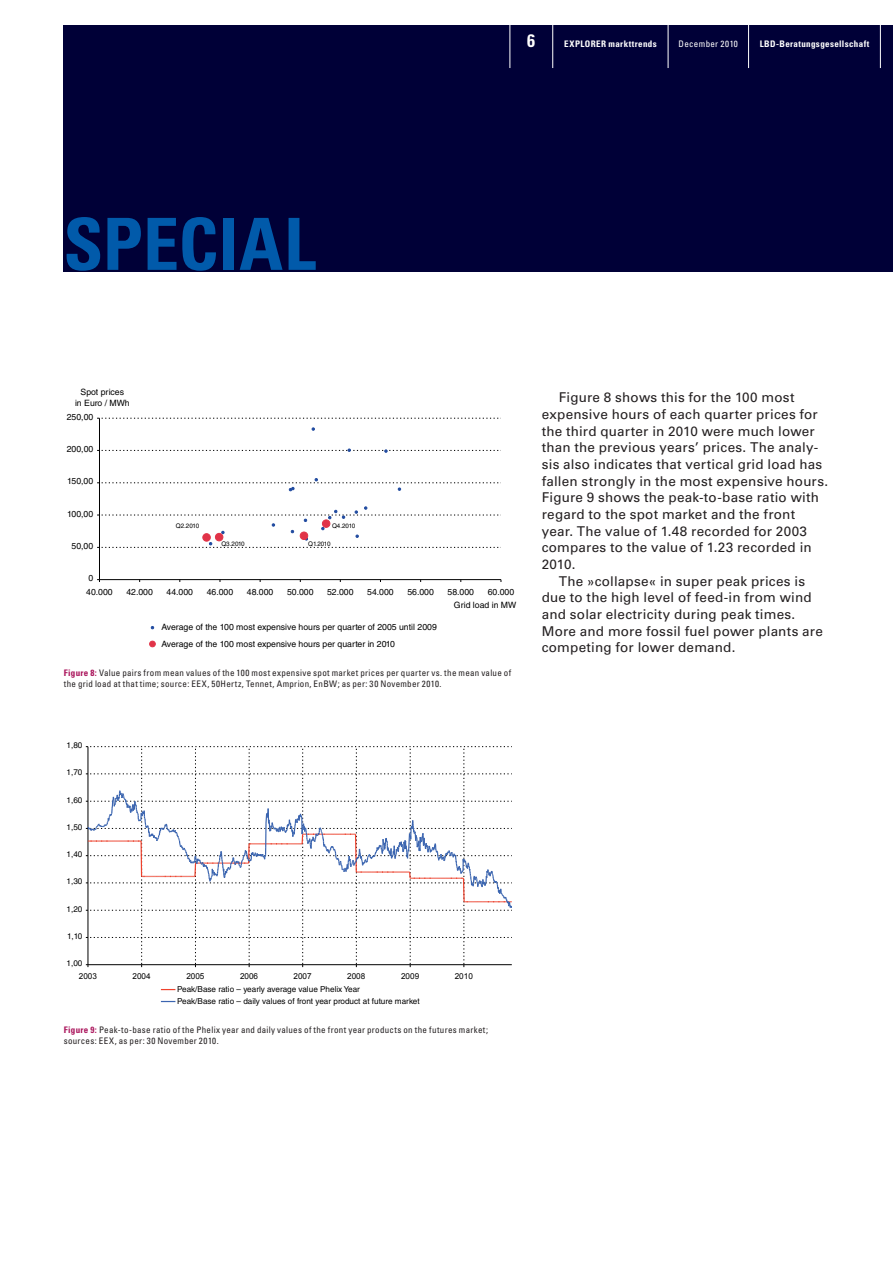
<style>
.page{position:relative;width:893px;height:1263px;background:#fff}
.page>*{position:absolute;margin:0;border:0;box-sizing:border-box;transform-origin:0 0}
.t1{font:700 condensed 72px "Univers LT";color:#015aaa}
.t2{font:700 condensed 18px "Univers LT";color:#fff}
._01_Fließtext{font:13.5px/16.6px "Univers LT";letter-spacing:.015em;color:#231f20}
._02_Erläuterung_Graf{font:condensed 9px/10.8px "Univers LT";letter-spacing:.03em;color:#231f20}
.t3{font:700 condensed 9px "Univers LT";letter-spacing:.045em;color:#fff}
.t4{font:condensed 9px "Univers LT";letter-spacing:.035em;color:#fff}
.t5{font:8.7px/13px "Helvetica LT Std";color:#000;text-align:right}
.t6{font:8.1px/12px "Helvetica LT Std";color:#000}
.t7{font:8.1px "Arial";color:#000}
.t8{font:6.3px "Helvetica LT Std";letter-spacing:-.025em;color:#000}
.s1{font-weight:700;color:#a91159}
</style>
<div class="page">
<div style="left:63px;top:26px;width:830px;height:246px;background:#000037"></div>
<hr style="left:510px;top:0;width:1px;height:68px;background:#fff">
<hr style="left:668px;top:0;width:1px;height:68px;background:#fff">
<hr style="left:748px;top:0;width:1px;height:68px;background:#fff">
<hr style="left:880px;top:0;width:1px;height:68px;background:#fff">
<hr style="left:552px;top:0;width:1px;height:68px;background:#fff">
<hr style="left:99px;top:418px;width:1px;height:162px;background:#000">
<svg style="left:97px;top:418px;width:404px;height:1px"></svg>
<hr style="left:99px;top:579px;width:402px;height:1px;background:#000">
<svg style="left:97px;top:449px;width:404px;height:4px"></svg>
<svg style="left:97px;top:478px;width:404px;height:13px"></svg>
<svg style="left:97px;top:506px;width:404px;height:42px"></svg>
<div style="left:300px;top:532px;width:8px;height:7px;background:#e13348;border-radius:50%"></div>
<div style="left:300px;top:532px;width:8px;height:8px;border:1px solid #e13348;border-radius:50%"></div>
<div style="left:203px;top:534px;width:7px;height:7px;background:#e13348;border-radius:50%"></div>
<div style="left:203px;top:533px;width:8px;height:8px;border:1px solid #e13348;border-radius:50%"></div>
<div style="left:215px;top:533px;width:8px;height:8px;background:#e13348;border-radius:50%"></div>
<div style="left:215px;top:533px;width:8px;height:8px;border:1px solid #e13348;border-radius:50%"></div>
<div style="left:322px;top:520px;width:8px;height:7px;background:#e13348;border-radius:50%"></div>
<div style="left:322px;top:520px;width:8px;height:8px;border:1px solid #e13348;border-radius:50%"></div>
<div style="left:149px;top:641px;width:7px;height:6px;border:1px solid #e13348;border-radius:50%"></div>
<svg style="left:86px;top:746px;width:426px;height:221px"></svg>
<svg style="left:161px;top:989px;width:14px;height:1px"></svg>
<svg style="left:161px;top:1001px;width:14px;height:1px"></svg>
<h2 class="t2" style="left:527px;top:29px;width:9px">6</h2>
<p class="t3" style="left:564px;top:38px;width:94px">EXPLORER markttrends</p>
<p class="t3" style="left:760px;top:38px;width:111px">LBD-Beratungsgesellschaft</p>
<p class="t4" style="left:679px;top:38px;width:61px">December 2010</p>
<h1 class="t1" style="left:63px;top:200px;width:150px">SPEcial</h1>
<p class="t5" style="left:75px;top:386px;width:56px;line-height:11.2px;text-align:center">Spot prices<br>in Euro / MWh</p>
<p class="t5" style="left:67px;top:410px;width:28px">250,00</p>
<p class="t5" style="left:67px;top:442px;width:28px">200,00</p>
<p class="t5" style="left:67px;top:475px;width:28px">150,00</p>
<p class="t5" style="left:67px;top:507px;width:28px">100,00</p>
<p class="t5" style="left:72px;top:539px;width:23px">50,00</p>
<p class="t5" style="left:88px;top:572px;width:6px">0</p>
<p class="t8" style="left:176px;top:523px;width:25px">Q2.2010</p>
<p class="t8" style="left:221px;top:540px;width:25px">Q3.2010</p>
<p class="t8" style="left:332px;top:522px;width:25px">Q4.2010</p>
<p class="t8" style="left:308px;top:540px;width:24px">Q1.2010</p>
<p class="t5" style="left:86px;top:585px;width:28px">40.000</p>
<p class="t5" style="left:126px;top:585px;width:28px">42.000</p>
<p class="t5" style="left:167px;top:585px;width:28px">44.000</p>
<p class="t5" style="left:207px;top:585px;width:28px">46.000</p>
<p class="t5" style="left:247px;top:585px;width:28px">48.000</p>
<p class="t5" style="left:287px;top:585px;width:28px">50.000</p>
<p class="t5" style="left:327px;top:585px;width:28px">52.000</p>
<p class="t5" style="left:367px;top:585px;width:28px">54.000</p>
<p class="t5" style="left:407px;top:585px;width:28px">56.000</p>
<p class="t5" style="left:448px;top:585px;width:28px">58.000</p>
<p class="t5" style="left:454px;top:585px;width:64px">60.000<br>Grid load in MW</p>
<p class="t5" style="left:162px;top:619px;width:277px;line-height:16.4px;text-align:left">Average of the 100 most expensive hours per quarter of 2005 until 2009<br>Average of the 100 most expensive hours per quarter in 2010</p>
<p class="_02_Erläuterung_Graf" style="left:64px;top:667px;width:449px"><span class="s1">Figure 8:</span> Value pairs from mean values of the 100 most expensive spot market prices per quarter vs. the mean value of the grid load at that time; source: EEX, 50Hertz, Tennet, Amprion, EnBW; as per: 30 November 2010.</p>
<p class="t6" style="left:67px;top:739px;width:17px">1,80</p>
<p class="t6" style="left:67px;top:766px;width:17px">1,70</p>
<p class="t6" style="left:67px;top:794px;width:17px">1,60</p>
<p class="t6" style="left:67px;top:821px;width:17px">1,50</p>
<p class="t6" style="left:67px;top:848px;width:17px">1,40</p>
<p class="t6" style="left:67px;top:875px;width:17px">1,30</p>
<p class="t6" style="left:67px;top:903px;width:17px">1,20</p>
<p class="t6" style="left:67px;top:930px;width:17px">1,10</p>
<p class="t6" style="left:67px;top:957px;width:17px">1,00</p>
<p class="t7" style="left:79px;top:971px;width:20px">2003</p>
<p class="t7" style="left:132px;top:971px;width:20px">2004</p>
<p class="t7" style="left:186px;top:971px;width:20px">2005</p>
<p class="t7" style="left:240px;top:971px;width:20px">2006</p>
<p class="t7" style="left:294px;top:971px;width:20px">2007</p>
<p class="t7" style="left:347px;top:971px;width:20px">2008</p>
<p class="t7" style="left:401px;top:971px;width:20px">2009</p>
<p class="t7" style="left:455px;top:971px;width:20px">2010</p>
<p class="t6" style="left:177px;top:983px;width:244px">Peak/Base ratio – yearly average value Phelix Year<br>Peak/Base ratio – daily values of front year product at future market</p>
<p class="_02_Erläuterung_Graf" style="left:64px;top:1024px;width:426px"><span class="s1">Figure 9:</span> Peak-to-base ratio of the Phelix year and daily values of the front year products on the futures market; sources: EEX, as per: 30 November 2010.</p>
<p class="_01_Fließtext" style="left:542px;top:389px;width:288px;text-indent:17px">Figure 8 shows this for the 100 most expensive hours of each quarter prices for the third quarter in 2010 were much lower than the previous years’ prices. The analy&shy;sis also indicates that vertical grid load has fallen strongly in the most expensive hours.<br>Figure 9 shows the peak-to-base ratio with regard to the spot market and the front year. The value of 1.48 recorded for 2003 compares to the value of 1.23 recorded in 2010.</p>
<p class="_01_Fließtext" style="left:542px;top:572px;width:283px;text-indent:17px">The »collapse« in super peak prices is due to the high level of feed-in from wind and solar electricity during peak times.<br>More and more fossil fuel power plants are competing for lower demand.</p>
</div>
